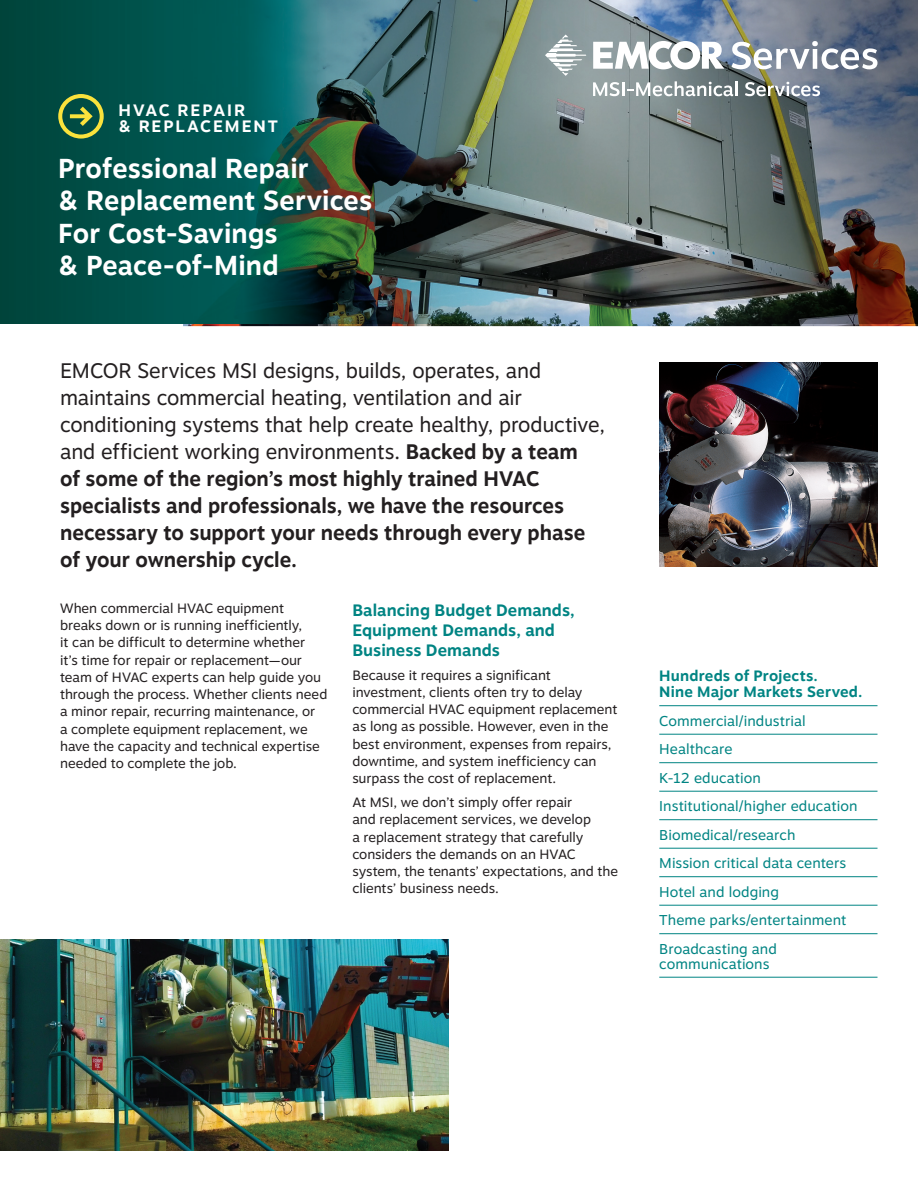
<style>
.page{position:relative;width:918px;height:1188px;background:#fff}
.page>*{position:absolute;margin:0;border:0;box-sizing:border-box;transform-origin:0 0}
.t1{font:700 27.3px/32.2px "Motiva Sans";letter-spacing:.005em;color:#fff}
.t2{font:21px/27px "Motiva Sans";letter-spacing:-.01em;color:#231f20}
.t3{font:700 16.5px/19.8px "Motiva Sans";letter-spacing:.005em;color:#008483}
.t4{font:700 16.5px/16.5px "Motiva Sans";letter-spacing:.115em;color:#fff}
.t5{font:700 15px/16.5px "Motiva Sans";letter-spacing:.015em;color:#008483}
.t6{font:14.25px/28.5px "Motiva Sans";letter-spacing:.005em;color:#008483}
.t7{font:13.5px/17.2px "Motiva Sans";letter-spacing:-.005em;color:#231f20}
.s1{font-weight:700}
</style>
<div class="page">
<img style="left:183px;top:324px;width:735px;height:2px">
<img style="left:0;top:0;width:918px;height:324px">
<img style="left:585px;top:0;width:4px;height:324px">
<svg style="left:58px;top:94px;width:46px;height:45px;background:#517d41"></svg>
<svg style="left:732px;top:41px;width:146px;height:28px"></svg>
<svg style="left:593px;top:41px;width:131px;height:28px"></svg>
<svg style="left:545px;top:35px;width:41px;height:41px"></svg>
<svg style="left:593px;top:81px;width:144px;height:15px"></svg>
<svg style="left:745px;top:82px;width:75px;height:14px"></svg>
<hr style="left:659px;top:705px;width:219px;height:1px;background:#008483">
<hr style="left:659px;top:734px;width:219px;height:1px;background:#008483">
<hr style="left:659px;top:762px;width:219px;height:1px;background:#008483">
<hr style="left:659px;top:791px;width:219px;height:1px;background:#008483">
<hr style="left:659px;top:819px;width:219px;height:1px;background:#008483">
<hr style="left:659px;top:848px;width:219px;height:1px;background:#008483">
<hr style="left:659px;top:876px;width:219px;height:1px;background:#008483">
<hr style="left:659px;top:905px;width:219px;height:1px;background:#008483">
<hr style="left:659px;top:933px;width:219px;height:1px;background:#008483">
<hr style="left:659px;top:977px;width:219px;height:1px;background:#008483">
<img style="left:0;top:939px;width:449px;height:211px">
<img style="left:659px;top:362px;width:219px;height:205px">
<p class="t4" style="left:118px;top:101px;width:161px">HVAC REPAIR<br>&amp; REPLACEMENT</p>
<h1 class="t1" style="left:58px;top:152px;width:315px">Professional Repair<br>&amp; Replacement Services<br>For Cost-Savings<br>&amp; Peace-of-Mind</h1>
<p class="t2" style="left:60px;top:357px;width:546px">EMCOR Services MSI designs, builds, operates, and maintains commercial heating, ventilation and air conditioning systems that help create healthy, productive, and efficient working environments. <span class="s1">Backed by a team<br>of some of the region’s most highly trained HVAC specialists and professionals, we have the resources necessary to support your needs through every phase of your ownership cycle.</span></p>
<p class="t7" style="left:60px;top:599px;width:269px">When commercial HVAC equipment breaks down or is running inefficiently,<br>it can be difficult to determine whether<br>it’s time for repair or replacement—our team of HVAC experts can help guide you through the process. Whether clients need a minor repair, recurring maintenance, or<br>a complete equipment replacement, we have the capacity and technical expertise needed to complete the job.</p>
<p class="t3" style="left:352px;top:600px;width:224px">Balancing Budget Demands,<br>Equipment Demands, and<br>Business Demands</p>
<p class="t7" style="left:352px;top:666px;width:267px">Because it requires a significant investment, clients often try to delay commercial HVAC equipment replacement as long as possible. However, even in the best environment, expenses from repairs, downtime, and system inefficiency can surpass the cost of replacement.</p>
<p class="t7" style="left:352px;top:793px;width:267px">At MSI, we don’t simply offer repair<br>and replacement services, we develop<br>a replacement strategy that carefully considers the demands on an HVAC system, the tenants’ expectations, and the clients’ business needs.</p>
<p class="t5" style="left:659px;top:667px;width:205px">Hundreds of Projects.<br>Nine Major Markets Served.</p>
<p class="t6" style="left:659px;top:706px;width:200px">Commercial/industrial<br>Healthcare<br>K-12 education<br>Institutional/higher education<br>Biomedical/research<br>Mission critical data centers<br>Hotel and lodging<br>Theme parks/entertainment<br>Broadcasting and</p>
<p class="t6" style="left:659px;top:949px;width:112px">communications</p>
</div>
